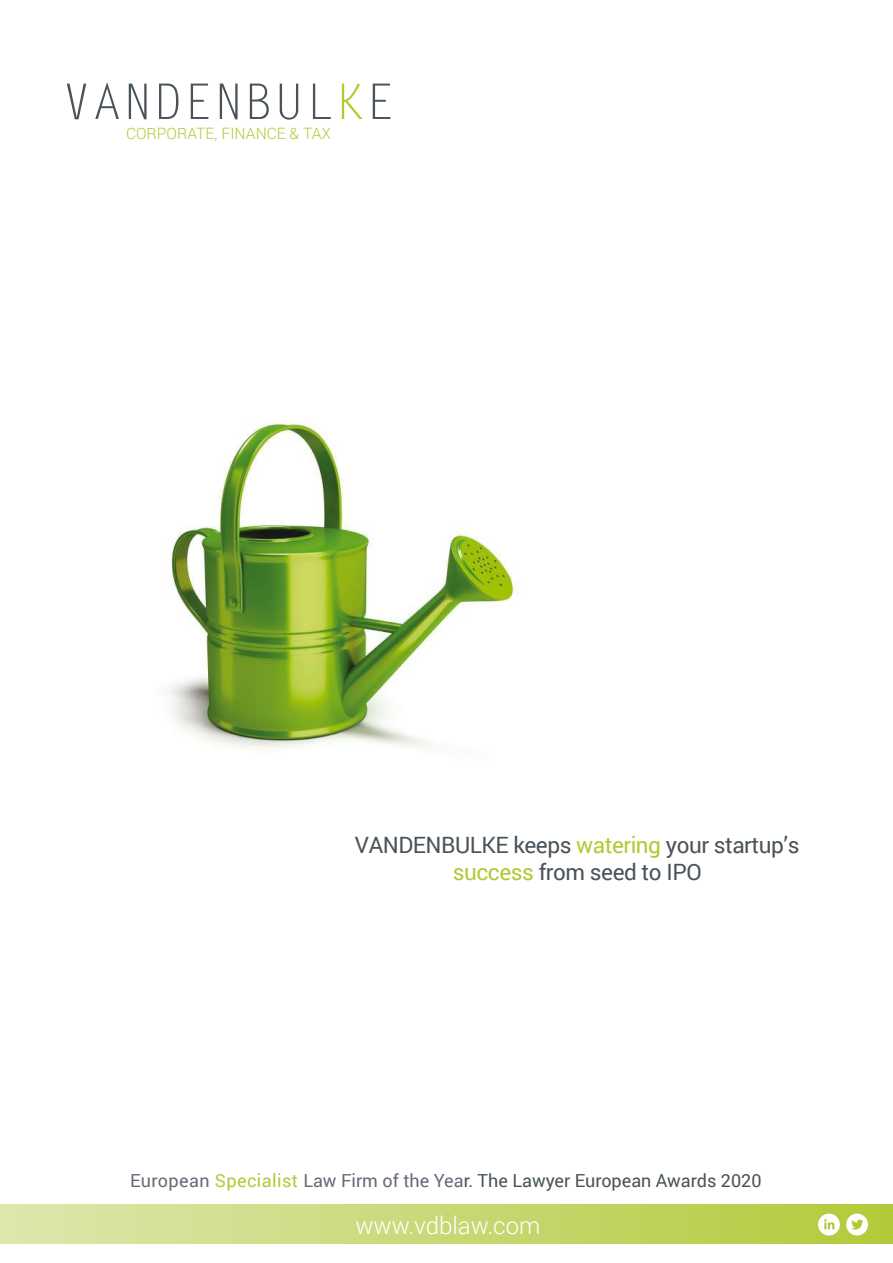
<style>
.page{position:relative;width:893px;height:1263px;background:#fff}
.page>*{position:absolute;margin:0;border:0;box-sizing:border-box;transform-origin:0 0}
.t1{font:300 24px "Roboto";color:#fff}
.t2{font:22.5px/27px "Roboto";letter-spacing:-.02em;color:#495359;text-align:center}
.t3{font:18px "Roboto";color:#495359}
.t4{font:300 15.6px "Roboto";color:#b0ca34}
.s1{color:#b0ca34}
.s2{color:#636c77}
</style>
<div class="page">
<svg style="left:67px;top:84px;width:19px;height:35px"></svg>
<svg style="left:95px;top:82px;width:24px;height:37px"></svg>
<svg style="left:129px;top:84px;width:18px;height:35px"></svg>
<svg style="left:159px;top:84px;width:19px;height:35px"></svg>
<svg style="left:191px;top:84px;width:17px;height:35px"></svg>
<svg style="left:220px;top:84px;width:18px;height:35px"></svg>
<svg style="left:250px;top:84px;width:19px;height:35px"></svg>
<svg style="left:280px;top:84px;width:18px;height:36px"></svg>
<svg style="left:313px;top:84px;width:18px;height:35px"></svg>
<svg style="left:342px;top:83px;width:21px;height:36px"></svg>
<svg style="left:373px;top:84px;width:17px;height:35px"></svg>
<img style="left:169px;top:422px;width:346px;height:326px">
<div style="left:0;top:1204px;width:893px;height:39px;background:linear-gradient(to right,#dee7ae,#b3ca3c)"></div>
<div style="left:846px;top:1213px;width:22px;height:22px;background:#fff;border-radius:50%"></div>
<svg style="left:851px;top:1219px;width:12px;height:11px"></svg>
<div style="left:818px;top:1213px;width:22px;height:22px;background:#fff;border-radius:50%"></div>
<svg style="left:824px;top:1219px;width:10px;height:10px"></svg>
<p class="t4" style="left:126px;top:123px;width:207px">CORPORATE, FINANCE &amp; TAX</p>
<p class="t2" style="left:355px;top:831px;width:446px">VANDENBULKE keeps <span class="s1">watering</span> your startup’s <span class="s1">success</span> from seed to IPO</p>
<p class="t3" style="left:130px;top:1168px;width:633px"><span class="s2">European</span> <span class="s1">Specialist</span> <span class="s2">Law Firm of the Yea</span>r. The Lawyer European Awards 2020</p>
<h1 class="t1" style="left:355px;top:1209px;width:186px">www.vdblaw.com</h1>
</div>
